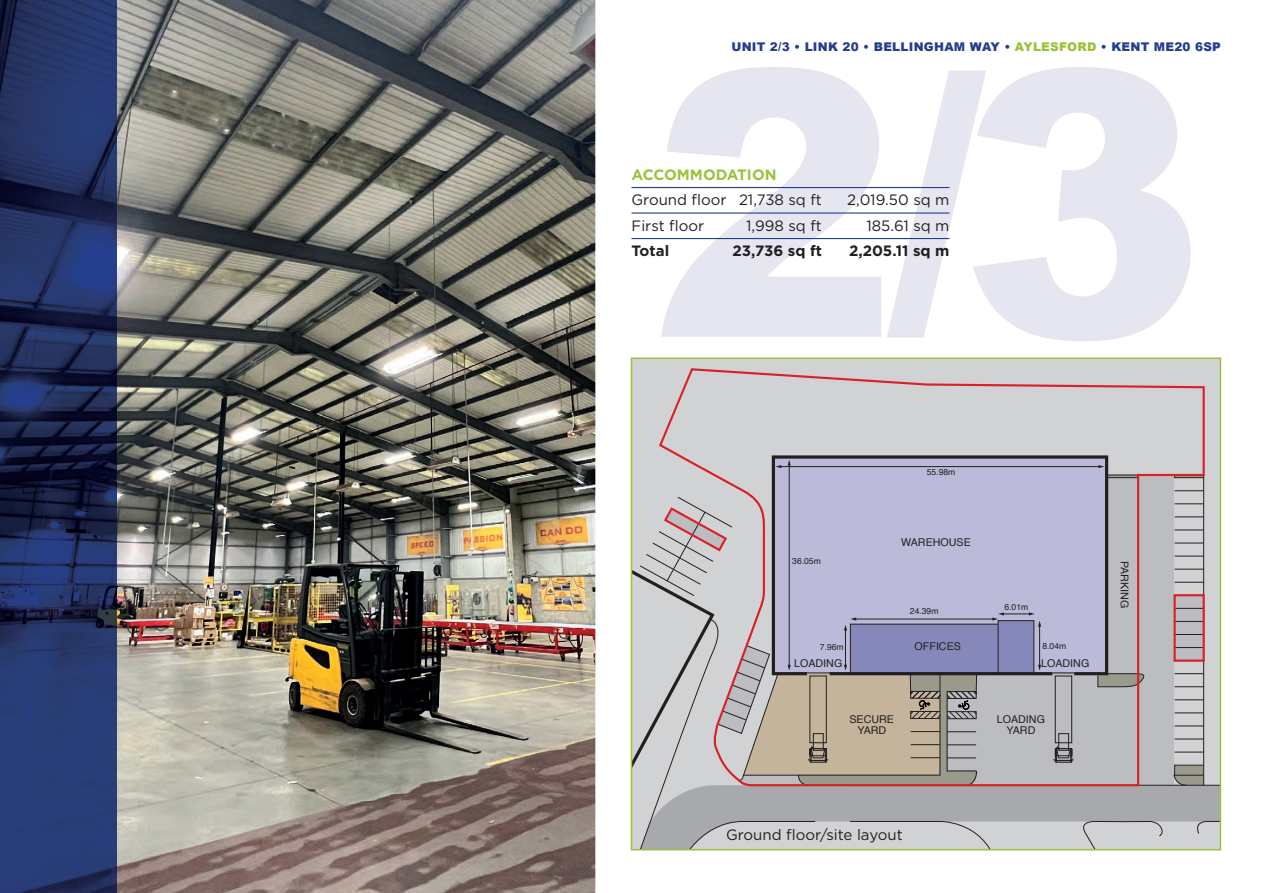
<style>
.page{position:relative;width:1263px;height:893px;background:#fff}
.page>*{position:absolute;margin:0;border:0;box-sizing:border-box;transform-origin:0 0}
.t1{font:15px "Gotham";color:#231f20}
.t2{font:700 15px "Gotham";color:#231f20}
.t3{font:700 15px "Gotham";color:#9ac23b}
.t4{font:900 12px "Arial";letter-spacing:.02em;color:#253f8e}
.t5{font:10.65px/10.6px "Helvetica";color:#231f20;text-align:center}
.t6{font:8.55px "Helvetica";color:#231f20}
.s1{color:#9ac23b}
</style>
<div class="page">
<svg style="left:661px;top:67px;width:530px;height:274px;fill:#e6e6f0"></svg>
<hr style="left:631px;top:187px;width:318px;height:1px;background:#253f8e">
<hr style="left:631px;top:212px;width:318px;height:2px;background:#253f8e">
<hr style="left:631px;top:238px;width:318px;height:1px;background:#253f8e">
<img style="left:117px;top:0;width:478px;height:893px">
<img style="left:0;top:0;width:117px;height:893px">
<div style="left:631px;top:358px;width:589px;height:492px;background:#d1d2d4"></div>
<svg style="left:659px;top:368px;width:546px;height:83px"></svg>
<svg style="left:634px;top:451px;width:584px;height:396px"></svg>
<div style="left:1173px;top:594px;width:32px;height:68px;border:2px solid #da2128"></div>
<div style="left:631px;top:357px;width:590px;height:493px;border:2px solid #9ac23b"></div>
<p class="t4" style="left:731px;top:38px;width:491px">UNIT 2/3 • LINK 20 • BELLINGHAM WAY • <span class="s1">AYLESFORD</span> • KENT ME20 6SP</p>
<p class="t3" style="left:631px;top:166px;width:147px">ACCOMMODATION</p>
<p class="t1" style="left:631px;top:191px;width:192px">Ground floor 21,738 sq ft</p>
<p class="t1" style="left:847px;top:191px;width:104px">2,019.50 sq m</p>
<p class="t1" style="left:631px;top:217px;width:74px">First floor</p>
<p class="t1" style="left:746px;top:217px;width:77px">1,998 sq ft</p>
<p class="t1" style="left:866px;top:217px;width:85px">185.61 sq m</p>
<p class="t2" style="left:631px;top:242px;width:39px">Total</p>
<p class="t2" style="left:732px;top:242px;width:91px">23,736 sq ft</p>
<p class="t2" style="left:849px;top:242px;width:102px">2,205.11 sq m</p>
<p class="t6" style="left:927px;top:465px;width:30px">55.98m</p>
<p class="t6" style="left:792px;top:555px;width:30px">36.05m</p>
<p class="t6" style="left:820px;top:640px;width:25px">7.96m</p>
<p class="t5" style="left:901px;top:538px;width:71px">WAREHOUSE</p>
<p class="t6" style="left:910px;top:604px;width:30px">24.39m</p>
<p class="t5" style="left:914px;top:641px;width:48px">OFFICES</p>
<p class="t6" style="left:1004px;top:600px;width:25px">6.01m</p>
<p class="t6" style="left:1042px;top:639px;width:25px">8.04m</p>
<p class="t5" style="left:794px;top:658px;width:50px">LOADING</p>
<p class="t5" style="left:1041px;top:658px;width:50px">LOADING</p>
<p class="t5" style="left:849px;top:714px;width:46px">SECURE<br>YARD</p>
<p class="t5" style="left:997px;top:714px;width:50px">LOADING<br>YARD</p>
<p class="t5" style="left:1129px;top:560px;width:49px;rotate:90deg">PARKING</p>
<p class="t1" style="left:726px;top:826px;width:178px">Ground floor/site layout</p>
</div>
